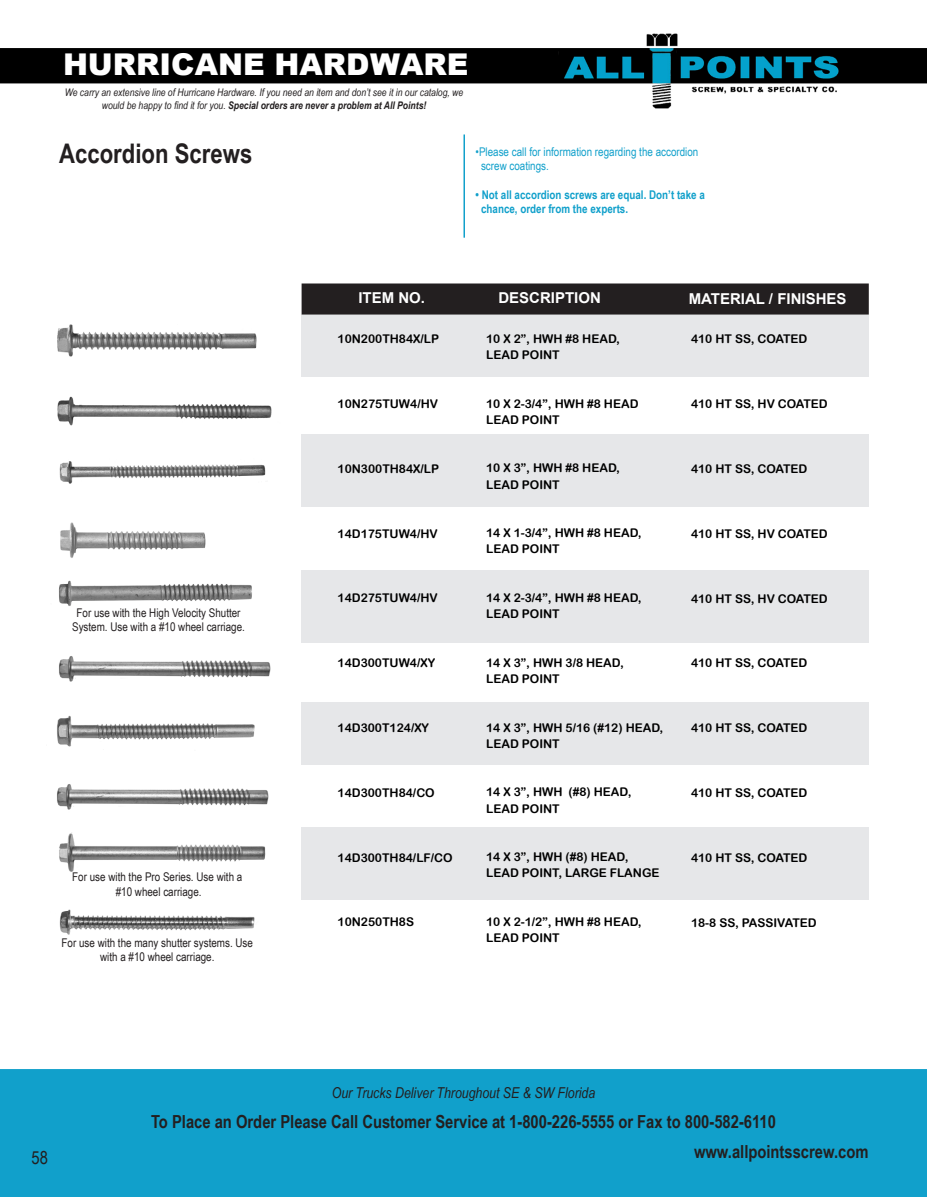
<style>
.page{position:relative;width:927px;height:1197px;background:#fff}
.page>*{position:absolute;margin:0;border:0;box-sizing:border-box;transform-origin:0 0}
.t1{font:900 30px "Arial";color:#fff}
.t2{font:700 27px "Arial Narrow";color:#231f20}
.t3{font:700 18px "Arial Narrow";color:#231f20}
.t4{font:18px "Arial Narrow";color:#231f20}
.t5{font:italic 15px "Arial Narrow";color:#231f20}
.t6{font:700 15px "Arial";color:#fff}
.t7{font:12px "Arial Rounded MT Bold";color:#000}
.t8{font:12px/14.4px "Arial Narrow";color:#231f20;text-align:center}
.t9{font:700 12px "Arial Narrow";color:#11a0cb}
.t10{font:12px "Arial Narrow";color:#11a0cb}
.t11{font:italic 10.5px/12.6px "Arial Narrow";color:#231f20;text-align:center}
.s1{font-weight:700}
</style>
<div class="page">
<img style="left:0;top:33px;width:927px;height:76px">
<div style="left:0;top:1069px;width:927px;height:128px;background:#11a0cb"></div>
<div style="left:301px;top:702px;width:568px;height:63px;background:#e6e7e9"></div>
<div style="left:301px;top:827px;width:568px;height:72px;background:#e6e7e9"></div>
<div style="left:302px;top:570px;width:567px;height:72px;background:#e6e7e9"></div>
<img style="left:59px;top:909px;width:196px;height:26px">
<div style="left:302px;top:314px;width:567px;height:63px;background:#e6e7e9"></div>
<div style="left:302px;top:284px;width:566px;height:30px;background:#231f20"></div>
<div style="left:302px;top:284px;width:567px;height:31px;border:2px solid #231f20"></div>
<div style="left:302px;top:435px;width:567px;height:72px;background:#e6e7e9"></div>
<img style="left:60px;top:522px;width:146px;height:36px">
<img style="left:59px;top:833px;width:207px;height:39px">
<hr style="left:464px;top:134px;width:1px;height:104px;background:#11a0cb">
<img style="left:57px;top:324px;width:200px;height:33px">
<img style="left:59px;top:461px;width:207px;height:23px">
<img style="left:59px;top:580px;width:193px;height:26px">
<img style="left:57px;top:715px;width:198px;height:32px">
<img style="left:57px;top:396px;width:215px;height:30px">
<img style="left:57px;top:784px;width:212px;height:26px">
<div style="left:73px;top:804px;width:45px;height:5px;background:#fff"></div>
<img style="left:59px;top:656px;width:212px;height:26px">
<div style="left:75px;top:677px;width:45px;height:5px;background:#fff"></div>
<h1 class="t1" style="left:63px;top:43px;width:407px">HURRICANE HARDWARE</h1>
<p class="t11" style="left:65px;top:86px;width:400px">We carry an extensive line of Hurricane Hardware. If you need an item and don’t see it in our catalog, we would be happy to find it for you. <span class="s1">Special orders are never a problem at All Points!</span></p>
<p class="t2" style="left:59px;top:133px;width:195px">Accordion Screws</p>
<p class="t10" style="left:476px;top:143px;width:224px">•Please call for information regarding the accordion</p>
<p class="t10" style="left:481px;top:157px;width:69px">screw coatings.</p>
<p class="t9" style="left:476px;top:185px;width:231px">• Not all accordion screws are equal. Don’t take a</p>
<p class="t9" style="left:481px;top:200px;width:149px">chance, order from the experts.</p>
<p class="t8" style="left:77px;top:605px;width:166px">For use with the High Velocity Shutter</p>
<p class="t8" style="left:72px;top:619px;width:174px">System. Use with a #10 wheel carriage.</p>
<p class="t8" style="left:72px;top:870px;width:172px">For use with the Pro Series. Use with a</p>
<p class="t8" style="left:116px;top:884px;width:87px">#10 wheel carriage.</p>
<p class="t8" style="left:62px;top:935px;width:193px">For use with the many shutter systems. Use with a #10 wheel carriage.</p>
<p class="t6" style="left:358px;top:288px;width:68px">ITEM NO.</p>
<p class="t6" style="left:498px;top:288px;width:104px">DESCRIPTION</p>
<p class="t6" style="left:689px;top:289px;width:159px">MATERIAL / FINISHES</p>
<p class="t7" style="left:338px;top:332px;width:103px">10N200TH84X/LP</p>
<p class="t7" style="left:486px;top:331px;width:135px">10 X 2”, HWH #8 HEAD,</p>
<p class="t7" style="left:486px;top:348px;width:75px">LEAD POINT</p>
<p class="t7" style="left:486px;top:396px;width:154px">10 X 2-3/4”, HWH #8 HEAD</p>
<p class="t7" style="left:486px;top:412px;width:75px">LEAD POINT</p>
<p class="t7" style="left:486px;top:461px;width:135px">10 X 3”, HWH #8 HEAD,</p>
<p class="t7" style="left:486px;top:477px;width:75px">LEAD POINT</p>
<p class="t7" style="left:486px;top:526px;width:157px">14 X 1-3/4”, HWH #8 HEAD,</p>
<p class="t7" style="left:486px;top:542px;width:75px">LEAD POINT</p>
<p class="t7" style="left:486px;top:591px;width:157px">14 X 2-3/4”, HWH #8 HEAD,</p>
<p class="t7" style="left:486px;top:607px;width:75px">LEAD POINT</p>
<p class="t7" style="left:486px;top:655px;width:139px">14 X 3”, HWH 3/8 HEAD,</p>
<p class="t7" style="left:486px;top:672px;width:75px">LEAD POINT</p>
<p class="t7" style="left:486px;top:720px;width:179px">14 X 3”, HWH 5/16 (#12) HEAD,</p>
<p class="t7" style="left:486px;top:736px;width:75px">LEAD POINT</p>
<p class="t7" style="left:486px;top:785px;width:147px">14 X 3”, HWH (#8) HEAD,</p>
<p class="t7" style="left:486px;top:801px;width:75px">LEAD POINT</p>
<p class="t7" style="left:486px;top:850px;width:144px">14 X 3”, HWH (#8) HEAD,</p>
<p class="t7" style="left:486px;top:866px;width:175px">LEAD POINT, LARGE FLANGE</p>
<p class="t7" style="left:486px;top:915px;width:157px">10 X 2-1/2”, HWH #8 HEAD,</p>
<p class="t7" style="left:486px;top:931px;width:75px">LEAD POINT</p>
<p class="t7" style="left:691px;top:332px;width:118px">410 HT SS, COATED</p>
<p class="t7" style="left:338px;top:397px;width:102px">10N275TUW4/HV</p>
<p class="t7" style="left:691px;top:397px;width:138px">410 HT SS, HV COATED</p>
<p class="t7" style="left:338px;top:461px;width:103px">10N300TH84X/LP</p>
<p class="t7" style="left:691px;top:462px;width:118px">410 HT SS, COATED</p>
<p class="t7" style="left:338px;top:526px;width:102px">14D175TUW4/HV</p>
<p class="t7" style="left:691px;top:527px;width:138px">410 HT SS, HV COATED</p>
<p class="t7" style="left:338px;top:591px;width:102px">14D275TUW4/HV</p>
<p class="t7" style="left:691px;top:591px;width:138px">410 HT SS, HV COATED</p>
<p class="t7" style="left:338px;top:656px;width:99px">14D300TUW4/XY</p>
<p class="t7" style="left:691px;top:656px;width:118px">410 HT SS, COATED</p>
<p class="t7" style="left:338px;top:721px;width:93px">14D300T124/XY</p>
<p class="t7" style="left:691px;top:721px;width:118px">410 HT SS, COATED</p>
<p class="t7" style="left:338px;top:785px;width:99px">14D300TH84/CO</p>
<p class="t7" style="left:691px;top:786px;width:118px">410 HT SS, COATED</p>
<p class="t7" style="left:338px;top:850px;width:117px">14D300TH84/LF/CO</p>
<p class="t7" style="left:691px;top:851px;width:118px">410 HT SS, COATED</p>
<p class="t7" style="left:338px;top:915px;width:78px">10N250TH8S</p>
<p class="t7" style="left:691px;top:915px;width:127px">18-8 SS, PASSIVATED</p>
<h3 class="t4" style="left:32px;top:1144px;width:18px">58</h3>
<p class="t5" style="left:332px;top:1083px;width:265px">Our Trucks Deliver Throughout SE &amp; SW Florida</p>
<h3 class="t3" style="left:151px;top:1108px;width:626px">To Place an Order Please Call Customer Service at 1-800-226-5555 or Fax to 800-582-6110</h3>
<h3 class="t3" style="left:694px;top:1138px;width:176px">www.allpointsscrew.com</h3>
</div>
